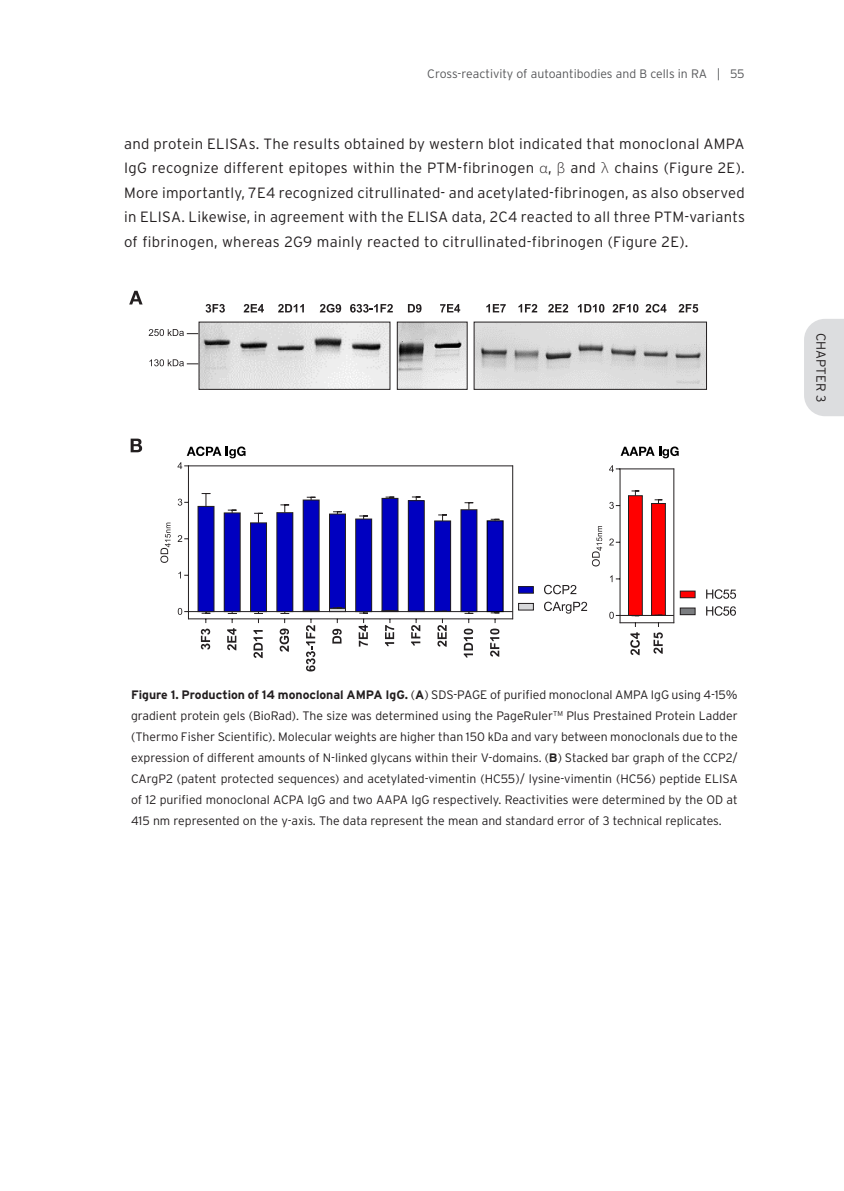
<style>
.page{position:relative;width:844px;height:1191px;background:#fff}
.page>*{position:absolute;margin:0;border:0;box-sizing:border-box;transform-origin:0 0}
.t1{font:300 14.88px/24.5px "Interstate";letter-spacing:.02em;color:#231f20;text-align:justify}
.t2{font:300 13.12px "Interstate";color:#231f20}
.t3{font:300 12.25px/21px "Interstate";color:#231f20;text-align:justify}
.t4{font:300 12.25px "Interstate";color:#57585a}
.s1{font-family:"Source Code Pro"}
.s2{font-weight:700}
</style>
<div class="page">
<div style="left:804px;top:319px;width:39px;height:97px;background:#dcdddf"></div>
<svg style="left:131px;top:438px;width:11px;height:14px"></svg>
<img style="left:399px;top:324px;width:66px;height:63px">
<svg style="left:129px;top:291px;width:13px;height:13px"></svg>
<svg style="left:408px;top:304px;width:13px;height:8px"></svg>
<svg style="left:440px;top:304px;width:20px;height:8px"></svg>
<svg style="left:486px;top:304px;width:19px;height:8px"></svg>
<svg style="left:518px;top:304px;width:19px;height:8px"></svg>
<svg style="left:548px;top:304px;width:20px;height:8px"></svg>
<svg style="left:577px;top:304px;width:27px;height:8px"></svg>
<svg style="left:612px;top:304px;width:26px;height:8px"></svg>
<svg style="left:645px;top:304px;width:21px;height:8px"></svg>
<svg style="left:678px;top:304px;width:20px;height:8px"></svg>
<img style="left:476px;top:324px;width:228px;height:63px">
<svg style="left:205px;top:304px;width:20px;height:8px"></svg>
<svg style="left:243px;top:304px;width:21px;height:8px"></svg>
<svg style="left:278px;top:304px;width:26px;height:8px"></svg>
<svg style="left:320px;top:304px;width:21px;height:8px"></svg>
<svg style="left:350px;top:304px;width:42px;height:8px"></svg>
<img style="left:201px;top:324px;width:187px;height:63px">
<svg style="left:149px;top:329px;width:49px;height:7px"></svg>
<svg style="left:149px;top:359px;width:49px;height:7px"></svg>
<hr style="left:619px;top:468px;width:55px;height:1px;background:#231f20">
<hr style="left:673px;top:468px;width:1px;height:155px;background:#231f20">
<div style="left:628px;top:496px;width:14px;height:119px;background:#f00"></div>
<div style="left:628px;top:495px;width:14px;height:120px;border:1px solid #231f20"></div>
<div style="left:651px;top:503px;width:14px;height:112px;background:#f00"></div>
<div style="left:651px;top:503px;width:14px;height:112px;border:1px solid #231f20"></div>
<hr style="left:619px;top:622px;width:55px;height:1px;background:#231f20">
<svg style="left:630px;top:623px;width:9px;height:32px"></svg>
<svg style="left:653px;top:623px;width:9px;height:31px"></svg>
<hr style="left:620px;top:615px;width:53px;height:1px;background:#231f20">
<hr style="left:619px;top:468px;width:1px;height:155px;background:#231f20">
<svg style="left:609px;top:612px;width:11px;height:7px"></svg>
<svg style="left:610px;top:575px;width:10px;height:7px"></svg>
<svg style="left:609px;top:538px;width:11px;height:7px"></svg>
<svg style="left:609px;top:502px;width:11px;height:7px"></svg>
<svg style="left:609px;top:465px;width:11px;height:7px"></svg>
<svg style="left:631px;top:491px;width:8px;height:5px"></svg>
<svg style="left:654px;top:499px;width:8px;height:4px"></svg>
<svg style="left:592px;top:526px;width:10px;height:40px"></svg>
<svg style="left:706px;top:589px;width:29px;height:10px"></svg>
<div style="left:680px;top:591px;width:15px;height:7px;background:#f00"></div>
<div style="left:680px;top:591px;width:15px;height:7px;border:1px solid #231f20"></div>
<svg style="left:706px;top:606px;width:29px;height:10px"></svg>
<div style="left:680px;top:608px;width:15px;height:6px;background:#7b7d80"></div>
<div style="left:680px;top:608px;width:15px;height:7px;border:1px solid #231f20"></div>
<hr style="left:188px;top:611px;width:324px;height:1px;background:#231f20">
<hr style="left:188px;top:465px;width:325px;height:1px;background:#231f20">
<hr style="left:512px;top:465px;width:1px;height:154px;background:#231f20">
<div style="left:198px;top:506px;width:16px;height:105px;background:#0000c0"></div>
<div style="left:224px;top:513px;width:16px;height:98px;background:#0000c0"></div>
<div style="left:224px;top:513px;width:16px;height:98px;border:1px solid #231f20"></div>
<div style="left:250px;top:523px;width:16px;height:88px;background:#0000c0"></div>
<div style="left:250px;top:523px;width:16px;height:88px;border:1px solid #231f20"></div>
<div style="left:277px;top:512px;width:16px;height:99px;background:#0000c0"></div>
<div style="left:277px;top:512px;width:16px;height:99px;border:1px solid #231f20"></div>
<div style="left:303px;top:500px;width:16px;height:111px;background:#0000c0"></div>
<div style="left:303px;top:500px;width:16px;height:111px;border:1px solid #231f20"></div>
<div style="left:329px;top:514px;width:16px;height:94px;background:#0000c0"></div>
<div style="left:329px;top:514px;width:16px;height:94px;border:1px solid #231f20"></div>
<div style="left:355px;top:519px;width:16px;height:92px;background:#0000c0"></div>
<div style="left:355px;top:519px;width:16px;height:92px;border:1px solid #231f20"></div>
<div style="left:382px;top:498px;width:16px;height:113px;background:#0000c0"></div>
<div style="left:408px;top:500px;width:16px;height:111px;background:#0000c0"></div>
<div style="left:408px;top:500px;width:16px;height:111px;border:1px solid #231f20"></div>
<div style="left:434px;top:521px;width:16px;height:90px;background:#0000c0"></div>
<div style="left:434px;top:521px;width:16px;height:90px;border:1px solid #231f20"></div>
<div style="left:461px;top:510px;width:16px;height:101px;background:#0000c0"></div>
<div style="left:487px;top:521px;width:16px;height:90px;background:#0000c0"></div>
<div style="left:329px;top:608px;width:16px;height:3px;border:1px solid #231f20"></div>
<svg style="left:253px;top:630px;width:9px;height:28px"></svg>
<svg style="left:332px;top:629px;width:9px;height:14px"></svg>
<hr style="left:188px;top:618px;width:325px;height:1px;background:#231f20">
<svg style="left:201px;top:619px;width:9px;height:30px"></svg>
<svg style="left:227px;top:619px;width:9px;height:31px"></svg>
<svg style="left:279px;top:619px;width:10px;height:33px"></svg>
<svg style="left:306px;top:619px;width:9px;height:52px"></svg>
<svg style="left:358px;top:619px;width:10px;height:27px"></svg>
<svg style="left:385px;top:619px;width:9px;height:27px"></svg>
<svg style="left:411px;top:619px;width:9px;height:26px"></svg>
<svg style="left:437px;top:619px;width:9px;height:28px"></svg>
<svg style="left:463px;top:619px;width:10px;height:38px"></svg>
<svg style="left:490px;top:619px;width:9px;height:38px"></svg>
<hr style="left:188px;top:465px;width:1px;height:154px;background:#231f20">
<svg style="left:178px;top:608px;width:10px;height:7px"></svg>
<svg style="left:178px;top:571px;width:10px;height:7px"></svg>
<svg style="left:178px;top:535px;width:10px;height:7px"></svg>
<svg style="left:178px;top:498px;width:10px;height:7px"></svg>
<svg style="left:201px;top:493px;width:9px;height:13px"></svg>
<svg style="left:227px;top:510px;width:10px;height:3px"></svg>
<svg style="left:254px;top:513px;width:9px;height:10px"></svg>
<svg style="left:280px;top:504px;width:9px;height:9px"></svg>
<svg style="left:306px;top:497px;width:9px;height:3px"></svg>
<svg style="left:333px;top:511px;width:9px;height:3px"></svg>
<svg style="left:359px;top:516px;width:9px;height:3px"></svg>
<svg style="left:411px;top:497px;width:9px;height:4px"></svg>
<svg style="left:438px;top:515px;width:9px;height:6px"></svg>
<svg style="left:464px;top:502px;width:9px;height:8px"></svg>
<svg style="left:490px;top:519px;width:9px;height:2px"></svg>
<svg style="left:201px;top:611px;width:9px;height:2px"></svg>
<svg style="left:227px;top:611px;width:10px;height:2px"></svg>
<svg style="left:254px;top:611px;width:9px;height:2px"></svg>
<svg style="left:280px;top:611px;width:9px;height:2px"></svg>
<svg style="left:359px;top:611px;width:9px;height:2px"></svg>
<svg style="left:464px;top:611px;width:9px;height:2px"></svg>
<svg style="left:490px;top:611px;width:9px;height:2px"></svg>
<svg style="left:160px;top:522px;width:11px;height:41px"></svg>
<svg style="left:544px;top:585px;width:32px;height:9px"></svg>
<div style="left:518px;top:586px;width:15px;height:7px;background:#0000c0"></div>
<div style="left:518px;top:586px;width:15px;height:7px;border:1px solid #231f20"></div>
<svg style="left:544px;top:601px;width:43px;height:12px"></svg>
<div style="left:518px;top:603px;width:15px;height:7px;background:#d8d9db"></div>
<div style="left:518px;top:603px;width:15px;height:7px;border:1px solid #231f20"></div>
<svg style="left:382px;top:610px;width:16px;height:1px"></svg>
<svg style="left:620px;top:446px;width:58px;height:12px"></svg>
<svg style="left:177px;top:446px;width:68px;height:23px"></svg>
<p class="t4" style="left:427px;top:67px;width:319px">Cross-reactivity of autoantibodies and B cells in RA | 55</p>
<p class="t1" style="left:124px;top:131px;width:622px">and protein ELISAs. The results obtained by western blot indicated that monoclonal AMPA IgG recognize different epitopes within the PTM-fibrinogen <span class="s1">α</span>, <span class="s1">β</span> and <span class="s1">λ</span> chains (Figure 2E).<br>More importantly, 7E4 recognized citrullinated- and acetylated-fibrinogen, as also observed in ELISA. Likewise, in agreement with the ELISA data, 2C4 reacted to all three PTM-variants of fibrinogen, whereas 2G9 mainly reacted to citrullinated-fibrinogen (Figure 2E).</p>
<p class="t2" style="left:828px;top:333px;width:70px;rotate:90deg">CHAPTER 3</p>
<p class="t3" style="left:131px;top:684px;width:608px"><span class="s2">Figure 1. Production of 14 monoclonal AMPA IgG.</span> (<span class="s2">A</span>) SDS-PAGE of purified monoclonal AMPA IgG using 4-15% gradient protein gels (BioRad). The size was determined using the PageRuler<sup>TM</sup> Plus Prestained Protein Ladder (Thermo Fisher Scientific). Molecular weights are higher than 150 kDa and vary between monoclonals due to the expression of different amounts of N-linked glycans within their V-domains. (<span class="s2">B</span>) Stacked bar graph of the CCP2/ CArgP2 (patent protected sequences) and acetylated-vimentin (HC55)/ lysine-vimentin (HC56) peptide ELISA of 12 purified monoclonal ACPA IgG and two AAPA IgG respectively. Reactivities were determined by the OD at 415 nm represented on the y-axis. The data represent the mean and standard error of 3 technical replicates.</p>
</div>
